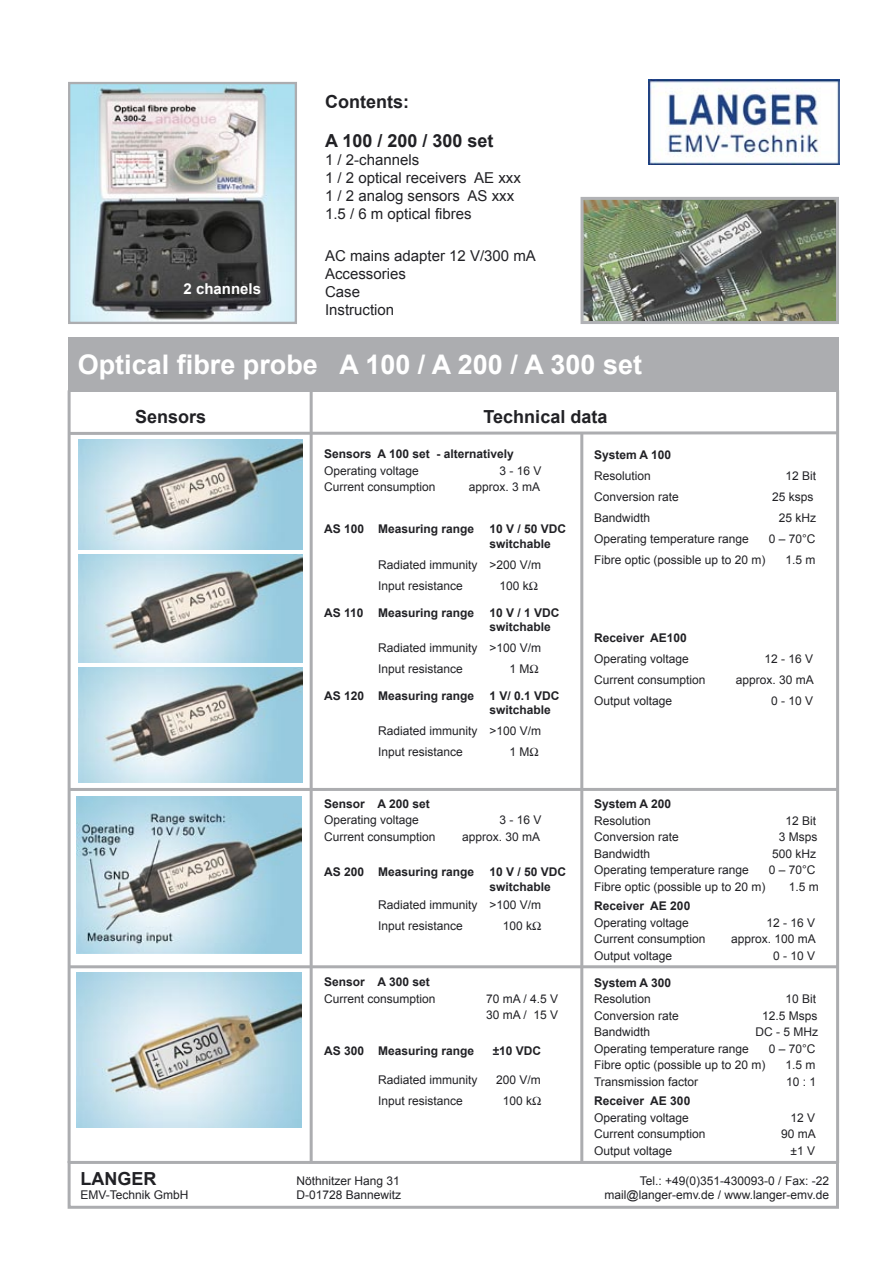
<style>
.page{position:relative;width:893px;height:1263px;background:#fff}
.page>*{position:absolute;margin:0;border:0;box-sizing:border-box;transform-origin:0 0}
.t1{font:700 27px "Arial";color:#fff}
.t2{font:700 18px "Arial";color:#212125}
.t3{font:15px "Arial";color:#212125}
.t4{font:700 15px "Arial";color:#fff}
.t5{font:12px "Arial";color:#212125}
.t6{font:700 12px "Arial";color:#212125}
</style>
<div class="page">
<div style="left:68px;top:1161px;width:771px;height:48px;border:3px solid #acadb0"></div>
<img style="left:648px;top:80px;width:191px;height:84px">
<div style="left:68px;top:337px;width:771px;height:54px;background:#acadb0"></div>
<svg style="left:67px;top:430px;width:769px;height:6px"></svg>
<hr style="left:310px;top:390px;width:3px;height:773px;background:#acadb0">
<hr style="left:580px;top:433px;width:3px;height:730px;background:#acadb0">
<hr style="left:68px;top:965px;width:770px;height:3px;background:#acadb0">
<hr style="left:68px;top:390px;width:3px;height:773px;background:#acadb0">
<hr style="left:836px;top:390px;width:3px;height:773px;background:#acadb0">
<img style="left:71px;top:85px;width:223px;height:236px">
<div style="left:68px;top:82px;width:229px;height:242px;border:2px solid #acadb0"></div>
<img style="left:78px;top:439px;width:225px;height:110px">
<img style="left:78px;top:554px;width:225px;height:109px">
<img style="left:78px;top:667px;width:225px;height:115px">
<img style="left:584px;top:201px;width:251px;height:119px">
<div style="left:580px;top:197px;width:259px;height:127px;border:3px solid #b1b2b5"></div>
<hr style="left:69px;top:788px;width:770px;height:3px;background:#acadb0">
<img style="left:77px;top:972px;width:224px;height:155px">
<img style="left:77px;top:796px;width:224px;height:157px">
<p class="t4" style="left:184px;top:279px;width:79px">2 channels</p>
<p class="t2" style="left:325px;top:89px;width:85px">Contents:</p>
<p class="t2" style="left:325px;top:129px;width:170px">A 100 / 200 / 300 set</p>
<p class="t3" style="left:325px;top:150px;width:96px">1 / 2-channels</p>
<p class="t3" style="left:325px;top:168px;width:197px">1 / 2 optical receivers AE xxx</p>
<p class="t3" style="left:325px;top:186px;width:191px">1 / 2 analog sensors AS xxx</p>
<p class="t3" style="left:325px;top:204px;width:148px">1.5 / 6 m optical fibres</p>
<p class="t3" style="left:325px;top:246px;width:212px">AC mains adapter 12 V/300 mA</p>
<p class="t3" style="left:325px;top:264px;width:82px">Accessories</p>
<p class="t3" style="left:325px;top:282px;width:37px">Case</p>
<p class="t3" style="left:325px;top:300px;width:71px">Instruction</p>
<p class="t1" style="left:78px;top:347px;width:566px">Optical fibre probe A 100 / A 200 / A 300 set</p>
<p class="t2" style="left:135px;top:404px;width:73px">Sensors</p>
<p class="t2" style="left:484px;top:405px;width:125px">Technical data</p>
<p class="t6" style="left:324px;top:446px;width:191px">Sensors A 100 set - alternatively</p>
<p class="t5" style="left:324px;top:463px;width:96px">Operating voltage</p>
<p class="t5" style="left:499px;top:463px;width:44px">3 - 16 V</p>
<p class="t5" style="left:324px;top:479px;width:113px">Current consumption</p>
<p class="t5" style="left:469px;top:479px;width:73px">approx. 3 mA</p>
<p class="t6" style="left:324px;top:521px;width:152px">AS 100 Measuring range</p>
<p class="t6" style="left:489px;top:521px;width:78px">10 V / 50 VDC</p>
<p class="t6" style="left:489px;top:535px;width:63px">switchable</p>
<p class="t5" style="left:378px;top:556px;width:165px">Radiated immunity &gt;200 V/m</p>
<p class="t5" style="left:378px;top:577px;width:86px">Input resistance</p>
<p class="t5" style="left:499px;top:577px;width:31px">100 k</p>
<p class="t6" style="left:324px;top:604px;width:152px">AS 110 Measuring range</p>
<p class="t6" style="left:489px;top:604px;width:72px">10 V / 1 VDC</p>
<p class="t6" style="left:489px;top:619px;width:63px">switchable</p>
<p class="t5" style="left:378px;top:640px;width:165px">Radiated immunity &gt;100 V/m</p>
<p class="t5" style="left:378px;top:661px;width:86px">Input resistance</p>
<p class="t5" style="left:509px;top:661px;width:22px">1 M</p>
<p class="t6" style="left:324px;top:688px;width:152px">AS 120 Measuring range</p>
<p class="t6" style="left:489px;top:688px;width:72px">1 V/ 0.1 VDC</p>
<p class="t6" style="left:489px;top:702px;width:63px">switchable</p>
<p class="t5" style="left:378px;top:723px;width:165px">Radiated immunity &gt;100 V/m</p>
<p class="t5" style="left:378px;top:744px;width:86px">Input resistance</p>
<p class="t5" style="left:509px;top:744px;width:22px">1 M</p>
<p class="t6" style="left:324px;top:796px;width:107px">Sensor A 200 set</p>
<p class="t5" style="left:324px;top:812px;width:96px">Operating voltage</p>
<p class="t5" style="left:499px;top:812px;width:44px">3 - 16 V</p>
<p class="t5" style="left:324px;top:829px;width:113px">Current consumption</p>
<p class="t5" style="left:462px;top:829px;width:80px">approx. 30 mA</p>
<p class="t6" style="left:324px;top:864px;width:152px">AS 200 Measuring range</p>
<p class="t6" style="left:489px;top:864px;width:78px">10 V / 50 VDC</p>
<p class="t6" style="left:489px;top:878px;width:63px">switchable</p>
<p class="t5" style="left:378px;top:896px;width:165px">Radiated immunity &gt;100 V/m</p>
<p class="t5" style="left:378px;top:917px;width:86px">Input resistance</p>
<p class="t5" style="left:503px;top:917px;width:31px">100 k</p>
<p class="t6" style="left:324px;top:974px;width:107px">Sensor A 300 set</p>
<p class="t5" style="left:324px;top:991px;width:113px">Current consumption</p>
<p class="t5" style="left:486px;top:991px;width:74px">70 mA / 4.5 V</p>
<p class="t5" style="left:486px;top:1007px;width:74px">30 mA / 15 V</p>
<p class="t6" style="left:324px;top:1042px;width:152px">AS 300 Measuring range</p>
<p class="t6" style="left:493px;top:1042px;width:50px">±10 VDC</p>
<p class="t5" style="left:378px;top:1071px;width:101px">Radiated immunity</p>
<p class="t5" style="left:496px;top:1071px;width:46px">200 V/m</p>
<p class="t5" style="left:378px;top:1092px;width:86px">Input resistance</p>
<p class="t5" style="left:503px;top:1092px;width:31px">100 k</p>
<p class="t6" style="left:594px;top:446px;width:79px">System A 100</p>
<p class="t5" style="left:594px;top:468px;width:58px">Resolution</p>
<p class="t5" style="left:785px;top:468px;width:32px">12 Bit</p>
<p class="t5" style="left:594px;top:489px;width:86px">Conversion rate</p>
<p class="t5" style="left:772px;top:489px;width:43px">25 ksps</p>
<p class="t5" style="left:594px;top:510px;width:58px">Bandwidth</p>
<p class="t5" style="left:779px;top:510px;width:39px">25 kHz</p>
<p class="t5" style="left:594px;top:531px;width:156px">Operating temperature range</p>
<p class="t5" style="left:769px;top:531px;width:48px">0 – 70°C</p>
<p class="t5" style="left:594px;top:552px;width:173px">Fibre optic (possible up to 20 m)</p>
<p class="t5" style="left:785px;top:552px;width:32px">1.5 m</p>
<p class="t6" style="left:594px;top:629px;width:94px">Receiver AE100</p>
<p class="t5" style="left:594px;top:651px;width:96px">Operating voltage</p>
<p class="t5" style="left:764px;top:651px;width:50px">12 - 16 V</p>
<p class="t5" style="left:594px;top:672px;width:113px">Current consumption</p>
<p class="t5" style="left:736px;top:672px;width:80px">approx. 30 mA</p>
<p class="t5" style="left:594px;top:693px;width:80px">Output voltage</p>
<p class="t5" style="left:771px;top:693px;width:44px">0 - 10 V</p>
<p class="t6" style="left:594px;top:796px;width:79px">System A 200</p>
<p class="t5" style="left:594px;top:813px;width:58px">Resolution</p>
<p class="t5" style="left:785px;top:813px;width:32px">12 Bit</p>
<p class="t5" style="left:594px;top:829px;width:86px">Conversion rate</p>
<p class="t5" style="left:779px;top:829px;width:40px">3 Msps</p>
<p class="t5" style="left:594px;top:846px;width:58px">Bandwidth</p>
<p class="t5" style="left:772px;top:846px;width:46px">500 kHz</p>
<p class="t5" style="left:594px;top:862px;width:156px">Operating temperature range</p>
<p class="t5" style="left:769px;top:862px;width:48px">0 – 70°C</p>
<p class="t5" style="left:594px;top:879px;width:173px">Fibre optic (possible up to 20 m)</p>
<p class="t5" style="left:789px;top:879px;width:32px">1.5 m</p>
<p class="t6" style="left:594px;top:898px;width:98px">Receiver AE 200</p>
<p class="t5" style="left:594px;top:915px;width:96px">Operating voltage</p>
<p class="t5" style="left:766px;top:915px;width:50px">12 - 16 V</p>
<p class="t5" style="left:594px;top:931px;width:113px">Current consumption</p>
<p class="t5" style="left:731px;top:931px;width:86px">approx. 100 mA</p>
<p class="t5" style="left:594px;top:948px;width:80px">Output voltage</p>
<p class="t5" style="left:773px;top:948px;width:44px">0 - 10 V</p>
<p class="t6" style="left:594px;top:975px;width:79px">System A 300</p>
<p class="t5" style="left:594px;top:991px;width:58px">Resolution</p>
<p class="t5" style="left:785px;top:991px;width:32px">10 Bit</p>
<p class="t5" style="left:594px;top:1008px;width:86px">Conversion rate</p>
<p class="t5" style="left:762px;top:1008px;width:57px">12.5 Msps</p>
<p class="t5" style="left:594px;top:1024px;width:58px">Bandwidth</p>
<p class="t5" style="left:755px;top:1024px;width:64px">DC - 5 MHz</p>
<p class="t5" style="left:594px;top:1041px;width:156px">Operating temperature range</p>
<p class="t5" style="left:769px;top:1041px;width:48px">0 – 70°C</p>
<p class="t5" style="left:594px;top:1057px;width:173px">Fibre optic (possible up to 20 m)</p>
<p class="t5" style="left:785px;top:1057px;width:32px">1.5 m</p>
<p class="t5" style="left:594px;top:1074px;width:106px">Transmission factor</p>
<p class="t5" style="left:786px;top:1074px;width:32px">10 : 1</p>
<p class="t6" style="left:594px;top:1093px;width:98px">Receiver AE 300</p>
<p class="t5" style="left:594px;top:1110px;width:96px">Operating voltage</p>
<p class="t5" style="left:790px;top:1110px;width:26px">12 V</p>
<p class="t5" style="left:594px;top:1126px;width:113px">Current consumption</p>
<p class="t5" style="left:781px;top:1126px;width:36px">90 mA</p>
<p class="t5" style="left:594px;top:1143px;width:80px">Output voltage</p>
<p class="t5" style="left:791px;top:1143px;width:26px">±1 V</p>
<p class="t2" style="left:81px;top:1166px;width:77px">LANGER</p>
<p class="t5" style="left:297px;top:1173px;width:105px">Nöthnitzer Hang 31</p>
<p class="t5" style="left:640px;top:1173px;width:191px">Tel.: +49(0)351-430093-0 / Fax: -22</p>
<p class="t5" style="left:81px;top:1187px;width:110px">EMV-Technik GmbH</p>
<p class="t5" style="left:297px;top:1187px;width:106px">D-01728 Bannewitz</p>
<p class="t5" style="left:604px;top:1187px;width:226px">mail@langer-emv.de / www.langer-emv.de</p>
</div>
